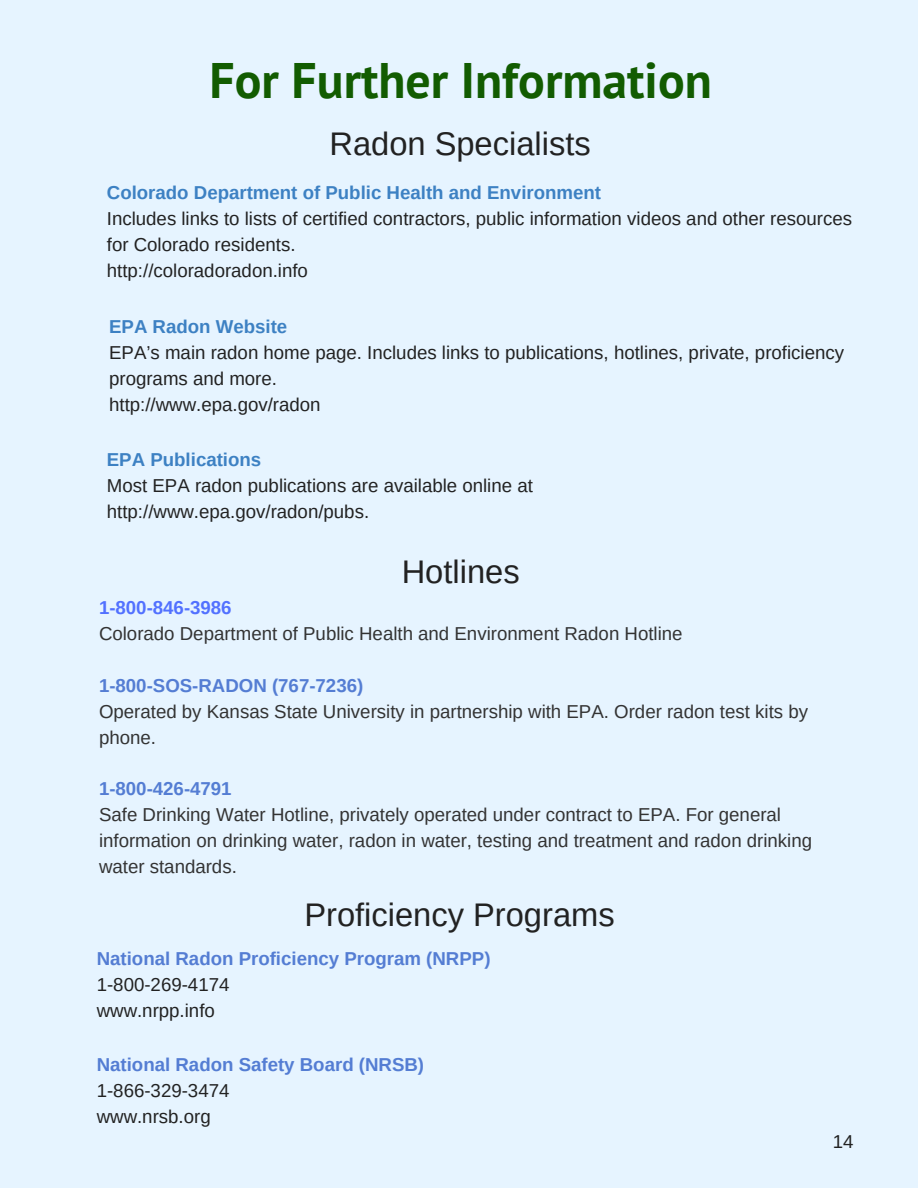
<style>
.page{position:relative;width:918px;height:1188px;background:#e6f4ff}
.page>*{position:absolute;margin:0;border:0;box-sizing:border-box;transform-origin:0 0}
.t1{font:700 49.8px "PT Sans";color:#125c01}
.t2{font:32.7px "Arimo";color:#222}
.t3{font:18.75px/25.8px "Arimo";color:#222}
.t4{font:18.75px/25.8px "Arimo";color:#333}
.t5{font:700 18.75px "Arimo";color:#547dd3}
.t6{font:700 18.75px "Arimo";color:#3d81c3}
.t7{font:700 18.75px "Arimo";color:#5271ff}
</style>
<div class="page">
<h1 class="t1" style="left:209px;top:47px;width:504px">For Further Information</h1>
<h2 class="t2" style="left:329px;top:126px;width:263px">Radon Specialists</h2>
<p class="t6" style="left:107px;top:182px;width:496px">Colorado Department of Public Health and Environment</p>
<p class="t3" style="left:107px;top:206px;width:747px">Includes links to lists of certified contractors, public information videos and other resources for Colorado residents.<br>http://coloradoradon.info</p>
<p class="t6" style="left:109px;top:316px;width:180px">EPA Radon Website</p>
<p class="t3" style="left:109px;top:339px;width:736px">EPA’s main radon home page. Includes links to publications, hotlines, private, proficiency programs and more.<br>http://www.epa.gov/radon</p>
<p class="t6" style="left:107px;top:449px;width:156px">EPA Publications</p>
<p class="t3" style="left:107px;top:472px;width:428px">Most EPA radon publications are available online at http://www.epa.gov/radon/pubs.</p>
<h2 class="t2" style="left:402px;top:553px;width:119px">Hotlines</h2>
<p class="t7" style="left:99px;top:597px;width:134px">1-800-846-3986</p>
<p class="t4" style="left:99px;top:621px;width:585px">Colorado Department of Public Health and Environment Radon Hotline</p>
<p class="t5" style="left:99px;top:675px;width:266px">1-800-SOS-RADON (767-7236)</p>
<p class="t4" style="left:99px;top:698px;width:711px">Operated by Kansas State University in partnership with EPA. Order radon test kits by phone.</p>
<p class="t5" style="left:99px;top:778px;width:134px">1-800-426-4791</p>
<p class="t4" style="left:99px;top:802px;width:715px">Safe Drinking Water Hotline, privately operated under contract to EPA. For general information on drinking water, radon in water, testing and treatment and radon drinking water standards.</p>
<h2 class="t2" style="left:304px;top:896px;width:312px">Proficiency Programs</h2>
<p class="t5" style="left:97px;top:948px;width:395px">National Radon Proficiency Program (NRPP)</p>
<p class="t3" style="left:97px;top:972px;width:134px">1-800-269-4174 www.nrpp.info</p>
<p class="t5" style="left:97px;top:1054px;width:329px">National Radon Safety Board (NRSB)</p>
<p class="t3" style="left:97px;top:1077px;width:134px">1-866-329-3474 www.nrsb.org</p>
<p class="t3" style="left:833px;top:1128px;width:22px">14</p>
</div>
